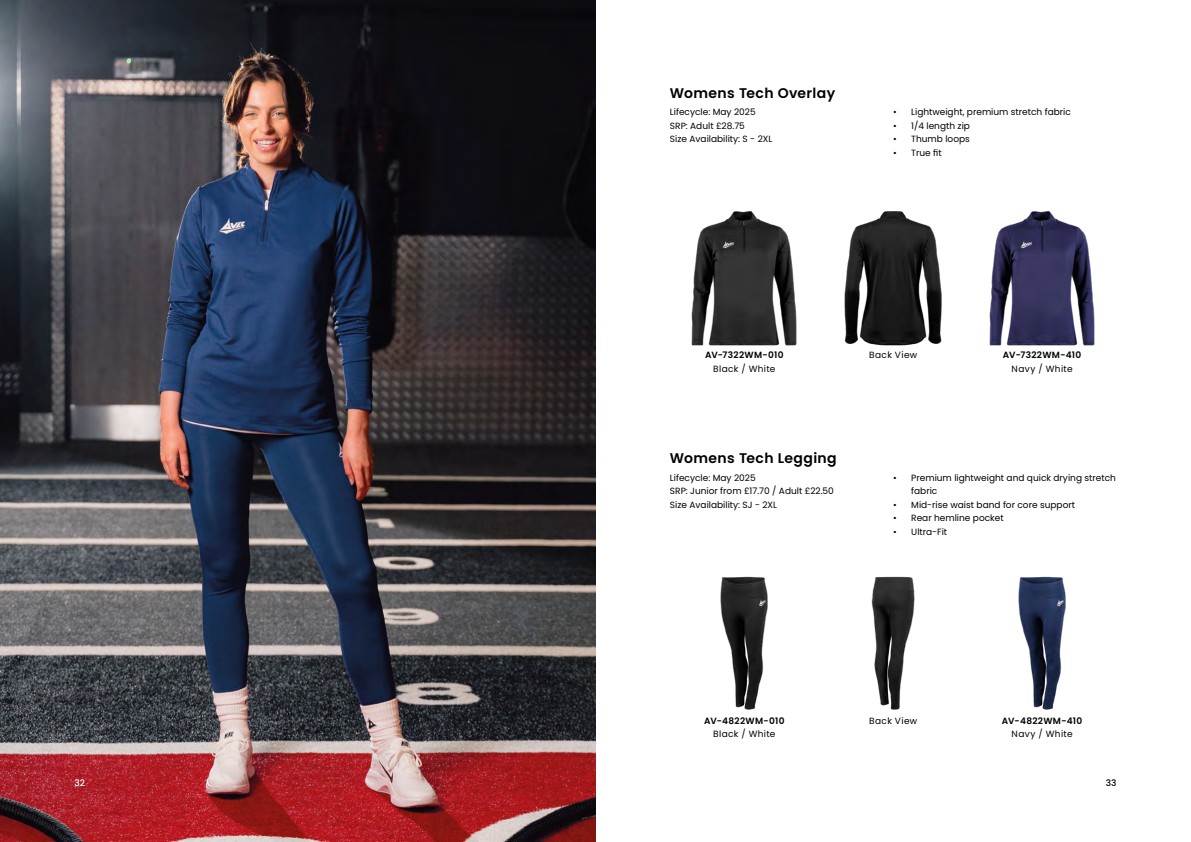
<style>
.page{position:relative;width:1191px;height:842px;background:#fff}
.page>*{position:absolute;margin:0;border:0;box-sizing:border-box;transform-origin:0 0}
.t1{font:600 14px "Poppins";letter-spacing:.025em;color:#000}
.t2{font:9px/13.5px "Poppins";color:#000}
.t3{font:600 9px "Poppins";letter-spacing:.03em;color:#000}
.t4{font:9px "Poppins";letter-spacing:.035em;color:#000}
.t5{font:9px "Poppins";letter-spacing:.04em;color:#000}
.t6{font:500 9px "Poppins";color:#fff}
.t7{font:500 9px "Poppins";color:#000}
</style>
<div class="page">
<img style="left:691px;top:211px;width:404px;height:135px">
<img style="left:720px;top:576px;width:346px;height:134px">
<img style="left:0;top:0;width:595px;height:842px">
<h1 class="t1" style="left:670px;top:85px;width:167px">Womens Tech Overlay</h1>
<p class="t2" style="left:670px;top:106px;width:104px">Lifecycle: May 2025<br>SRP: Adult £28.75<br>Size Availability: S - 2XL</p>
<p class="t2" style="left:893px;top:106px;width:179px">• Lightweight, premium stretch fabric</p>
<p class="t2" style="left:893px;top:119px;width:78px">• 1/4 length zip</p>
<p class="t2" style="left:893px;top:133px;width:78px">• Thumb loops</p>
<p class="t2" style="left:893px;top:146px;width:50px">• True fit</p>
<p class="t3" style="left:705px;top:350px;width:80px">AV-7322WM-010</p>
<p class="t4" style="left:713px;top:363px;width:64px">Black / White</p>
<p class="t5" style="left:869px;top:350px;width:50px">Back View</p>
<p class="t3" style="left:1003px;top:350px;width:80px">AV-7322WM-410</p>
<p class="t4" style="left:1011px;top:363px;width:62px">Navy / White</p>
<h1 class="t1" style="left:670px;top:450px;width:168px">Womens Tech Legging</h1>
<p class="t2" style="left:670px;top:471px;width:165px">Lifecycle: May 2025<br>SRP: Junior from £17.70 / Adult £22.50<br>Size Availability: SJ - 2XL</p>
<p class="t2" style="left:911px;top:471px;width:206px;text-indent:-18px">• Premium lightweight and quick drying stretch fabric</p>
<p class="t2" style="left:893px;top:498px;width:183px">• Mid-rise waist band for core support</p>
<p class="t2" style="left:893px;top:511px;width:112px">• Rear hemline pocket</p>
<p class="t2" style="left:893px;top:525px;width:55px">• Ultra-Fit</p>
<p class="t3" style="left:704px;top:715px;width:82px">AV-4822WM-010</p>
<p class="t4" style="left:713px;top:729px;width:64px">Black / White</p>
<p class="t5" style="left:869px;top:715px;width:50px">Back View</p>
<p class="t3" style="left:1002px;top:715px;width:82px">AV-4822WM-410</p>
<p class="t4" style="left:1011px;top:729px;width:62px">Navy / White</p>
<p class="t6" style="left:74px;top:778px;width:12px">32</p>
<p class="t7" style="left:1105px;top:778px;width:12px">33</p>
</div>
